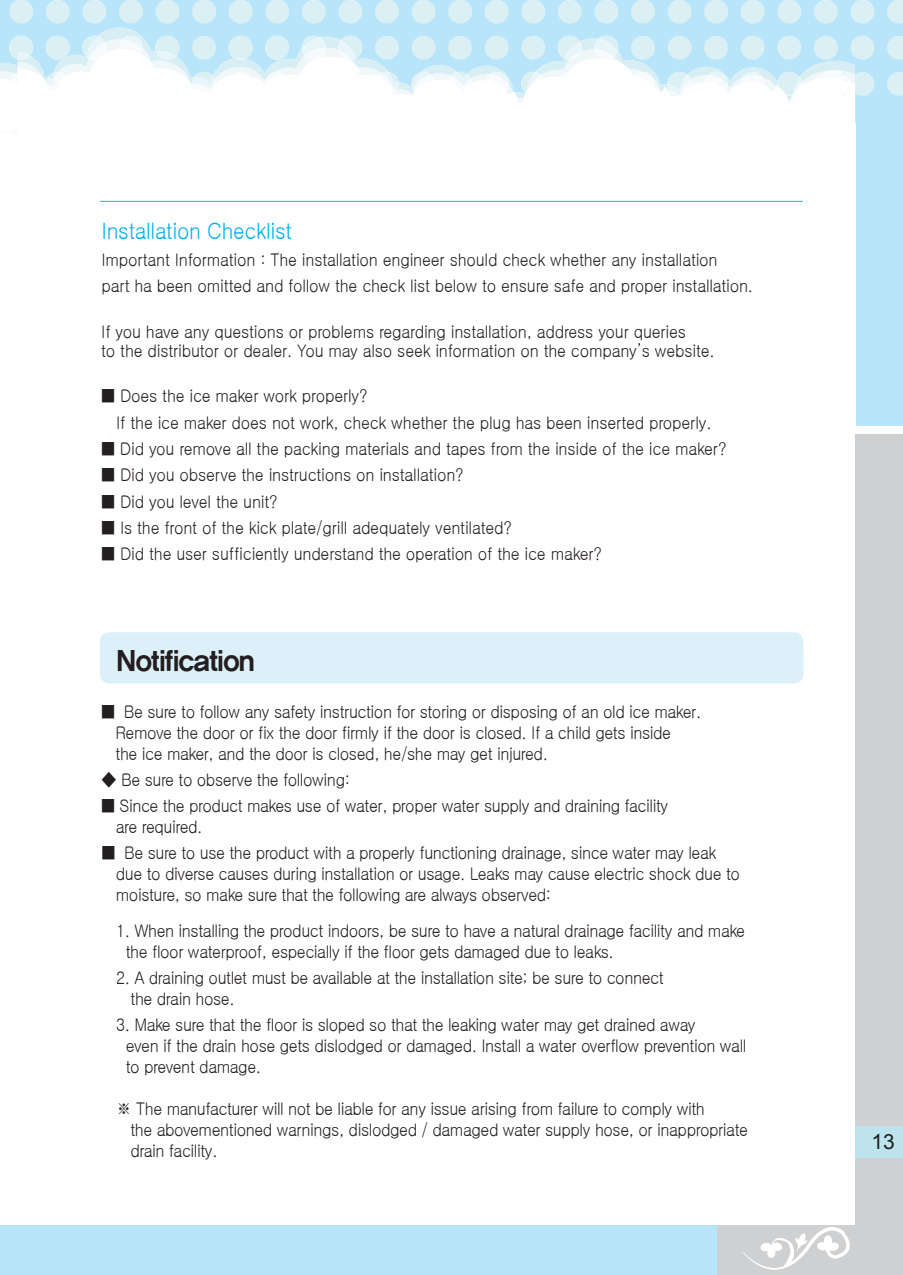
<style>
.page{position:relative;width:903px;height:1275px;background:#b9e5fa}
.page>*{position:absolute;margin:0;border:0;box-sizing:border-box;transform-origin:0 0}
.t1{font:28px "YDIYGO350";letter-spacing:-.05em;color:#231f20}
.t2{font:22.75px "YDIYGO130 KSCPC EUC H";letter-spacing:-.015em;color:#00aeef;scale:.9 1}
.t3{font:21px "Arial";color:#231f20}
.t4{font:17.5px/21px "YDIYGO120 KSCPC EUC H";letter-spacing:-.03em;color:#231f20;scale:.9 1}
</style>
<div class="page">
<div style="left:0;top:123px;width:855px;height:1101px;background:#fff"></div>
<div style="left:9px;top:0;width:24px;height:24px;background:#daf0f4;border-radius:50%"></div>
<div style="left:46px;top:0;width:24px;height:24px;background:#daf0f4;border-radius:50%"></div>
<div style="left:82px;top:0;width:24px;height:24px;background:#daf0f4;border-radius:50%"></div>
<div style="left:119px;top:0;width:24px;height:24px;background:#daf0f4;border-radius:50%"></div>
<div style="left:156px;top:0;width:24px;height:24px;background:#daf0f4;border-radius:50%"></div>
<div style="left:192px;top:0;width:24px;height:24px;background:#daf0f4;border-radius:50%"></div>
<div style="left:229px;top:0;width:24px;height:24px;background:#daf0f4;border-radius:50%"></div>
<div style="left:265px;top:0;width:24px;height:24px;background:#daf0f4;border-radius:50%"></div>
<div style="left:302px;top:0;width:24px;height:24px;background:#daf0f4;border-radius:50%"></div>
<div style="left:338px;top:0;width:24px;height:24px;background:#daf0f4;border-radius:50%"></div>
<div style="left:375px;top:0;width:24px;height:24px;background:#daf0f4;border-radius:50%"></div>
<div style="left:411px;top:0;width:25px;height:24px;background:#daf0f4;border-radius:50%"></div>
<div style="left:448px;top:0;width:24px;height:24px;background:#daf0f4;border-radius:50%"></div>
<div style="left:485px;top:0;width:24px;height:24px;background:#daf0f4;border-radius:50%"></div>
<div style="left:521px;top:0;width:24px;height:24px;background:#daf0f4;border-radius:50%"></div>
<div style="left:558px;top:0;width:24px;height:24px;background:#daf0f4;border-radius:50%"></div>
<div style="left:594px;top:0;width:24px;height:24px;background:#daf0f4;border-radius:50%"></div>
<div style="left:631px;top:0;width:24px;height:24px;background:#daf0f4;border-radius:50%"></div>
<div style="left:667px;top:0;width:24px;height:24px;background:#daf0f4;border-radius:50%"></div>
<div style="left:704px;top:0;width:24px;height:24px;background:#daf0f4;border-radius:50%"></div>
<div style="left:741px;top:0;width:24px;height:24px;background:#daf0f4;border-radius:50%"></div>
<div style="left:777px;top:0;width:24px;height:24px;background:#daf0f4;border-radius:50%"></div>
<div style="left:814px;top:0;width:24px;height:24px;background:#daf0f4;border-radius:50%"></div>
<div style="left:850px;top:0;width:24px;height:24px;background:#daf0f4;border-radius:50%"></div>
<svg style="left:887px;top:0;width:16px;height:24px"></svg>
<div style="left:850px;top:36px;width:24px;height:24px;background:#daf0f4;border-radius:50%"></div>
<svg style="left:887px;top:36px;width:16px;height:24px"></svg>
<div style="left:850px;top:72px;width:24px;height:24px;background:#daf0f4;border-radius:50%"></div>
<svg style="left:887px;top:72px;width:16px;height:24px"></svg>
<svg style="left:0;top:27px;width:855px;height:106px"></svg>
<div style="left:717px;top:429px;width:186px;height:846px;background:#cfd0d1"></div>
<div style="left:107px;top:1126px;width:796px;height:31px;background:#bde4ec"></div>
<svg style="left:743px;top:1227px;width:107px;height:43px"></svg>
<div style="left:98px;top:123px;width:757px;height:1102px;background:#fff"></div>
<div style="left:839px;top:426px;width:64px;height:7px;background:#fff"></div>
<hr style="left:100px;top:201px;width:703px;height:1px;background:#00baf1">
<div style="left:100px;top:632px;width:703px;height:51px;background:#dcf0f9;border-radius:10px"></div>
<h2 class="t2" style="left:101px;top:219px;width:213px">Installation Checklist</h2>
<p class="t4" style="left:101px;top:247px;width:726px;line-height:26.2px">Important Information : The installation engineer should check whether any installation<br>part ha been omitted and follow the check list below to ensure safe and proper installation.</p>
<p class="t4" style="left:101px;top:322px;width:683px;line-height:19.2px">If you have any questions or problems regarding installation, address your queries<br>to the distributor or dealer. You may also seek information on the company’s website.</p>
<p class="t4" style="left:116px;top:383px;width:663px;line-height:26.2px;text-indent:-15px">■ Does the ice maker work properly?<br>If the ice maker does not work, check whether the plug has been inserted properly.</p>
<p class="t4" style="left:101px;top:438px;width:696px">■ Did you remove all the packing materials and tapes from the inside of the ice maker?</p>
<p class="t4" style="left:101px;top:464px;width:404px">■ Did you observe the instructions on installation?</p>
<p class="t4" style="left:101px;top:491px;width:198px">■ Did you level the unit?</p>
<p class="t4" style="left:101px;top:517px;width:458px">■ Is the front of the kick plate/grill adequately ventilated?</p>
<p class="t4" style="left:101px;top:543px;width:558px">■ Did the user sufficiently understand the operation of the ice maker?</p>
<h1 class="t1" style="left:116px;top:646px;width:141px">Notification</h1>
<p class="t4" style="left:116px;top:701px;width:652px;text-indent:-14px">■ Be sure to follow any safety instruction for storing or disposing of an old ice maker.<br>Remove the door or fix the door firmly if the door is closed. If a child gets inside<br>the ice maker, and the door is closed, he/she may get injured.</p>
<p class="t4" style="left:101px;top:769px;width:278px">◆ Be sure to observe the following:</p>
<p class="t4" style="left:116px;top:795px;width:615px;text-indent:-15px">■ Since the product makes use of water, proper water supply and draining facility are required.</p>
<p class="t4" style="left:116px;top:842px;width:695px;text-indent:-14px">■ Be sure to use the product with a properly functioning drainage, since water may leak due to diverse causes during installation or usage. Leaks may cause electric shock due to moisture, so make sure that the following are always observed:</p>
<p class="t4" style="left:126px;top:921px;width:690px;line-height:20.5px;text-indent:-10px">1. When installing the product indoors, be sure to have a natural drainage facility and make the floor waterproof, especially if the floor gets damaged due to leaks.</p>
<p class="t4" style="left:131px;top:967px;width:594px;text-indent:-14px">2. A draining outlet must be available at the installation site; be sure to connect the drain hose.</p>
<p class="t4" style="left:126px;top:1015px;width:691px;text-indent:-10px">3. Make sure that the floor is sloped so that the leaking water may get drained away<br>even if the drain hose gets dislodged or damaged. Install a water overflow prevention wall to prevent damage.</p>
<p class="t4" style="left:130px;top:1099px;width:688px;text-indent:-14px">※ The manufacturer will not be liable for any issue arising from failure to comply with<br>the abovementioned warnings, dislodged / damaged water supply hose, or inappropriate drain facility.</p>
<p class="t3" style="left:871px;top:1128px;width:25px">13</p>
</div>
